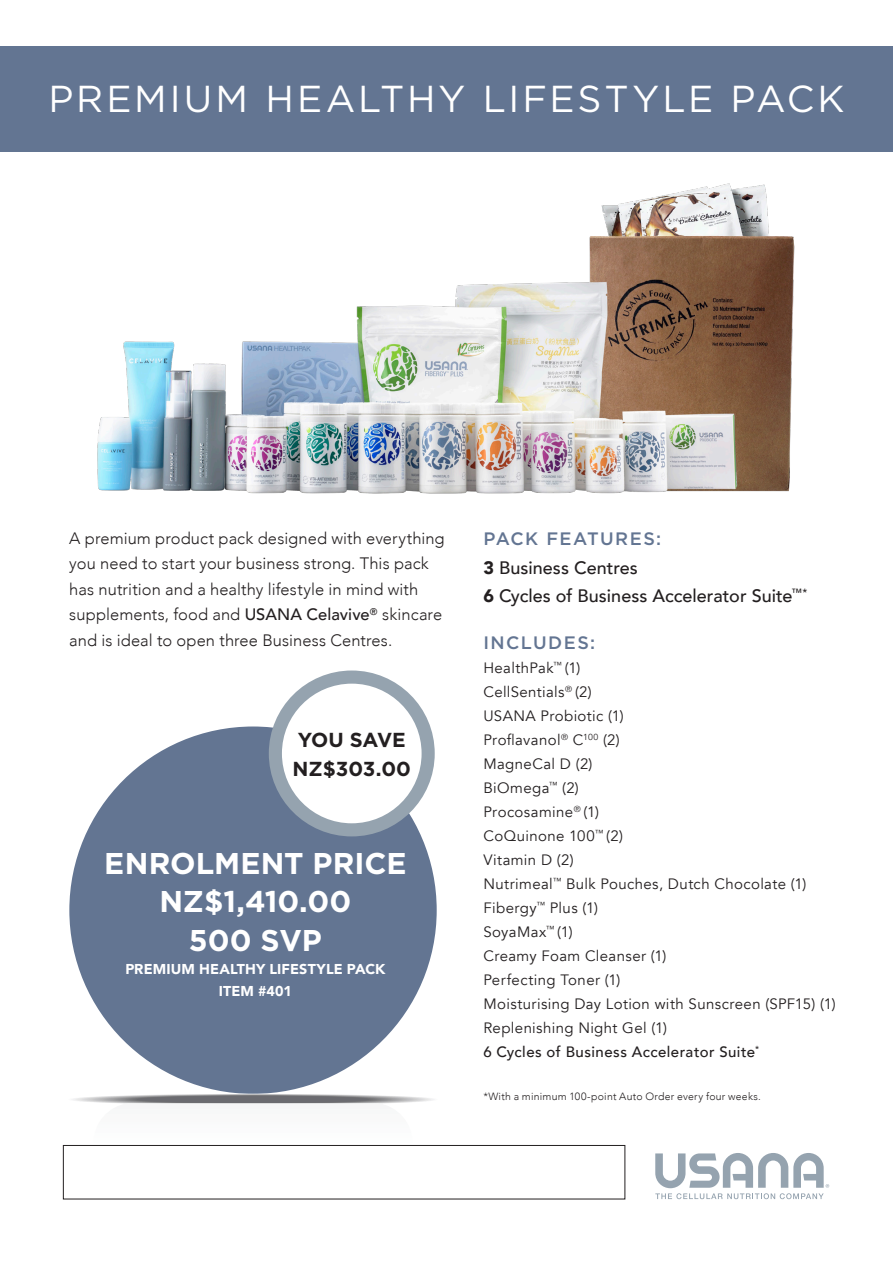
<style>
.page{position:relative;width:893px;height:1263px;background:#fff}
.page>*{position:absolute;margin:0;border:0;box-sizing:border-box;transform-origin:0 0}
.t1{font:37.5px "Gotham";letter-spacing:.08em;color:#fff}
.t2{font:700 30px/38.5px "Gotham";color:#fff;text-align:center}
.t3{font:700 20.25px "Gotham";color:#231f20}
.t4{font:500 18px "Avenir";color:#231f20}
.t5{font:500 18px "Gotham";letter-spacing:.08em;color:#637592}
.t6{font:300 16.5px/25.5px "Avenir";letter-spacing:.005em;color:#231f20}
.t7{font:15px "Avenir";letter-spacing:.025em;color:#231f20}
.t8{font:500 15px "Avenir";letter-spacing:.03em;color:#231f20}
.t9{font:900 14.25px/22.8px "Avenir";letter-spacing:.01em;color:#fff;text-align:center}
.t10{font:300 10.5px "Avenir";letter-spacing:.025em;color:#231f20}
.s1{font-weight:500}
.s2{font-weight:900}
</style>
<div class="page">
<div style="left:0;top:46px;width:893px;height:105px;background:#637592"></div>
<div style="left:69px;top:726px;width:368px;height:368px;background:#637592;border-radius:50%"></div>
<div style="left:269px;top:670px;width:166px;height:166px;background:#95a3af;border-radius:50%"></div>
<div style="left:282px;top:684px;width:140px;height:139px;background:#fff;border-radius:50%"></div>
<img style="left:63px;top:151px;width:776px;height:343px">
<svg style="left:83px;top:1094px;width:340px;height:11px"></svg>
<svg style="left:92px;top:1094px;width:322px;height:10px"></svg>
<svg style="left:116px;top:1095px;width:274px;height:9px"></svg>
<svg style="left:124px;top:1095px;width:258px;height:8px"></svg>
<div style="left:126px;top:1096px;width:254px;height:7px;background:#79797b;border-radius:50%"></div>
<div style="left:130px;top:1096px;width:246px;height:7px;background:#737376;border-radius:50%"></div>
<div style="left:137px;top:1096px;width:232px;height:7px;background:#6b6b70;border-radius:50%"></div>
<svg style="left:123px;top:1103px;width:260px;height:2px"></svg>
<svg style="left:655px;top:1153px;width:174px;height:46px"></svg>
<div style="left:63px;top:1145px;width:562px;height:54px;border:1px solid #231f20"></div>
<p class="t1" style="left:48px;top:74px;width:798px">PREMIUM HEALTHY LIFESTYLE PACK</p>
<p class="t6" style="left:69px;top:525px;width:377px">A premium product pack designed with everything you need to start your business strong. This pack has nutrition and a healthy lifestyle in mind with supplements, food and <span class="s1">USANA Celavive</span><sup>®</sup> skincare and is ideal to open three Business Centres.</p>
<p class="t3" style="left:298px;top:727px;width:110px">YOU SAVE</p>
<p class="t3" style="left:292px;top:755px;width:120px">NZ$303.00</p>
<p class="t2" style="left:104px;top:844px;width:304px">ENROLMENT PRICE</p>
<p class="t2" style="left:159px;top:882px;width:194px">NZ$1,410.00<br>500 SVP</p>
<p class="t9" style="left:125px;top:957px;width:261px">PREMIUM HEALTHY LIFESTYLE PACK<br>ITEM #401</p>
<p class="t5" style="left:483px;top:527px;width:179px">PACK FEATURES:</p>
<p class="t4" style="left:483px;top:552px;width:156px"><span class="s2">3</span> Business Centres</p>
<p class="t4" style="left:483px;top:580px;width:325px"><span class="s2">6</span> Cycles of Business Accelerator Suite<sup>™*</sup></p>
<p class="t5" style="left:483px;top:631px;width:113px">INCLUDES:</p>
<p class="t7" style="left:483px;top:659px;width:98px">HealthPak<sup>™</sup> (1)</p>
<p class="t7" style="left:483px;top:683px;width:110px">CellSentials<sup>®</sup> (2)</p>
<p class="t7" style="left:483px;top:707px;width:142px">USANA Probiotic (1)</p>
<p class="t7" style="left:483px;top:731px;width:138px">Proflavanol<sup>®</sup> C<sup>100</sup> (2)</p>
<p class="t7" style="left:483px;top:755px;width:111px">MagneCal D (2)</p>
<p class="t7" style="left:483px;top:779px;width:97px">BiOmega<sup>™</sup> (2)</p>
<p class="t7" style="left:483px;top:803px;width:117px">Procosamine<sup>®</sup> (1)</p>
<p class="t7" style="left:483px;top:827px;width:141px">CoQuinone 100<sup>™</sup> (2)</p>
<p class="t7" style="left:483px;top:851px;width:92px">Vitamin D (2)</p>
<p class="t7" style="left:483px;top:875px;width:324px">Nutrimeal<sup>™</sup> Bulk Pouches, Dutch Chocolate (1)</p>
<p class="t7" style="left:483px;top:899px;width:116px">Fibergy<sup>™</sup> Plus (1)</p>
<p class="t7" style="left:483px;top:923px;width:91px">SoyaMax<sup>™</sup> (1)</p>
<p class="t7" style="left:483px;top:947px;width:184px">Creamy Foam Cleanser (1)</p>
<p class="t7" style="left:483px;top:971px;width:138px">Perfecting Toner (1)</p>
<p class="t7" style="left:483px;top:995px;width:354px">Moisturising Day Lotion with Sunscreen (SPF15) (1)</p>
<p class="t7" style="left:483px;top:1019px;width:185px">Replenishing Night Gel (1)</p>
<p class="t8" style="left:483px;top:1039px;width:277px">6 Cycles of Business Accelerator Suite<sup>*</sup></p>
<p class="t10" style="left:483px;top:1090px;width:279px">*With a minimum 100-point Auto Order every four weeks.</p>
</div>
